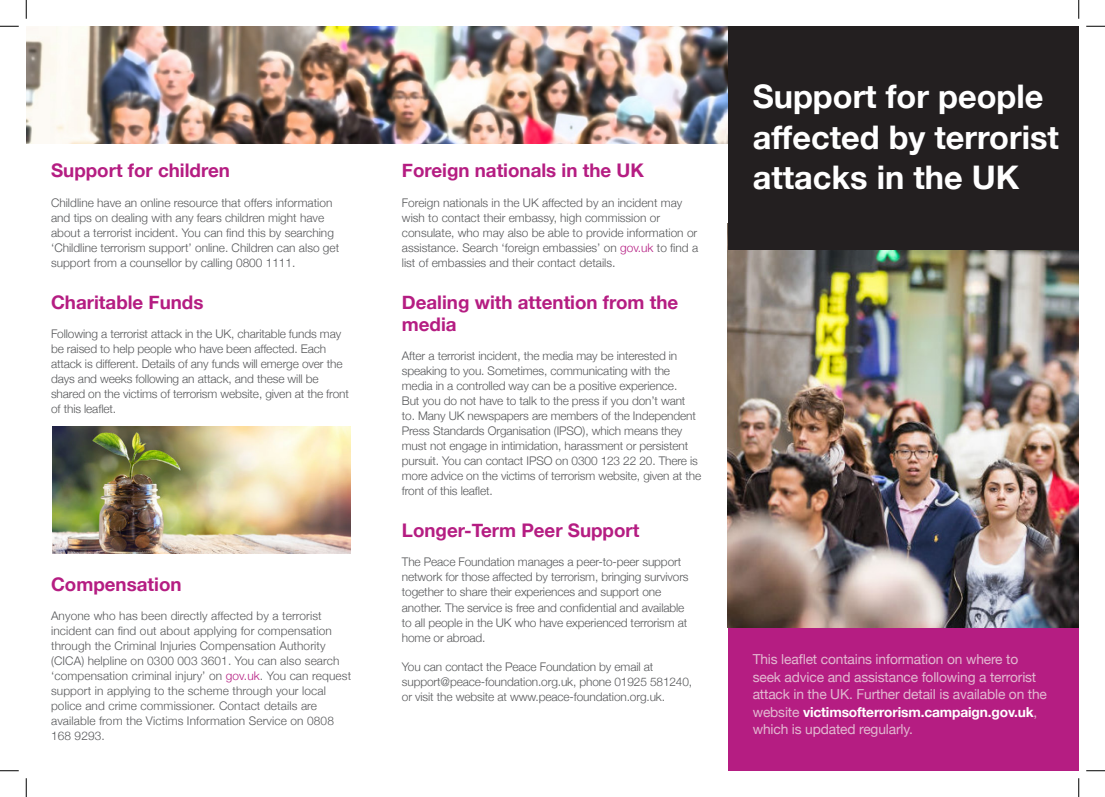
<style>
.page{position:relative;width:1105px;height:797px;background:#fff}
.page>*{position:absolute;margin:0;border:0;box-sizing:border-box;transform-origin:0 0}
.t1{font:700 32.5px/40px "Helvetica Neue";color:#fff}
.Heading{font:700 18.75px/21.2px "Helvetica Neue";color:#b51d82}
.Body{font:700 18.75px "Helvetica Neue";color:#b51d82}
.t2{font:13.75px/17.5px "Helvetica Neue";letter-spacing:-.01em;color:#e2b9d1}
.Body-2{font:300 11.88px/15px "Helvetica Neue";letter-spacing:-.01em;color:#57585a}
.Body-3{font:300 11.88px/15px "Helvetica Neue";letter-spacing:.01em;color:#57585a}
.s1{color:#b51d82}
.s2{font-size:12.5px}
.s3{font-weight:700;color:#fff}
</style>
<div class="page">
<div style="left:728px;top:616px;width:351px;height:154px;background:#b51d82"></div>
<img style="left:728px;top:249px;width:351px;height:378px">
<img style="left:53px;top:426px;width:298px;height:127px">
<div style="left:728px;top:26px;width:351px;height:223px;background:#231f20"></div>
<img style="left:26px;top:26px;width:702px;height:118px">
<svg style="left:0;top:25px;width:19px;height:2px"></svg>
<svg style="left:1086px;top:25px;width:19px;height:2px"></svg>
<svg style="left:0;top:770px;width:19px;height:1px"></svg>
<svg style="left:1086px;top:770px;width:19px;height:1px"></svg>
<svg style="left:25px;top:0;width:2px;height:19px"></svg>
<svg style="left:25px;top:778px;width:2px;height:19px"></svg>
<svg style="left:1078px;top:0;width:1px;height:19px"></svg>
<svg style="left:1078px;top:778px;width:1px;height:19px"></svg>
<p class="Body" style="left:51px;top:159px;width:180px">Support for children</p>
<p class="Body-2" style="left:51px;top:195px;width:290px">Childline have an online resource that offers information and tips on dealing with any fears children might have about a terrorist incident. You can find this by searching ‘Childline terrorism support’ online. Children can also get support from a counsellor by calling 0800 1111.</p>
<p class="Heading" style="left:51px;top:291px;width:154px">Charitable Funds</p>
<p class="Body-2" style="left:51px;top:326px;width:299px">Following a terrorist attack in the UK, charitable funds may be raised to help people who have been affected. Each attack is different. Details of any funds will emerge over the days and weeks following an attack, and these will be shared on the victims of terrorism website, given at the front of this leaflet.</p>
<p class="Body" style="left:51px;top:572px;width:132px">Compensation</p>
<p class="Body-3" style="left:51px;top:608px;width:302px">Anyone who has been directly affected by a terrorist incident can find out about applying for compensation through the Criminal Injuries Compensation Authority (CICA) helpline on 0300 003 3601. You can also search ‘compensation criminal injury’ on <span class="s1">gov.uk</span>. You can request support in applying to the scheme through your local police and crime commissioner. Contact details are available from the Victims Information Service on 0808<br>168 9293.</p>
<p class="Heading" style="left:402px;top:160px;width:243px">Foreign nationals in the UK</p>
<p class="Body-2" style="left:402px;top:195px;width:298px">Foreign nationals in the UK affected by an incident may wish to contact their embassy, high commission or consulate, who may also be able to provide information or assistance. Search ‘foreign embassies’ on <span class="s1">gov.uk</span> to find a list of embassies and their contact details<span class="s2">.</span></p>
<p class="Heading" style="left:402px;top:291px;width:278px">Dealing with attention from the media</p>
<p class="Body-2" style="left:402px;top:348px;width:301px">After a terrorist incident, the media may be interested in speaking to you. Sometimes, communicating with the media in a controlled way can be a positive experience.<br>But you do not have to talk to the press if you don’t want to. Many UK newspapers are members of the Independent Press Standards Organisation (IPSO), which means they must not engage in intimidation, harassment or persistent pursuit. You can contact IPSO on 0300 123 22 20. There is more advice on the victims of terrorism website, given at the front of this leaflet.</p>
<p class="Heading" style="left:402px;top:519px;width:239px">Longer-Term Peer Support</p>
<p class="Body-2" style="left:402px;top:554px;width:288px">The Peace Foundation manages a peer-to-peer support network for those affected by terrorism, bringing survivors together to share their experiences and support one another. The service is free and confidential and available to all people in the UK who have experienced terrorism at home or abroad.</p>
<p class="Body-2" style="left:402px;top:658px;width:292px">You can contact the Peace Foundation by email at support@peace-foundation.org.uk, phone 01925 581240, or visit the website at www.peace-foundation.org.uk.</p>
<p class="t1" style="left:753px;top:76px;width:308px">Support for people affected by terrorist attacks in the UK</p>
<p class="t2" style="left:753px;top:650px;width:296px">This leaflet contains information on where to seek advice and assistance following a terrorist attack in the UK. Further detail is available on the website <span class="s3">victimsofterrorism.campaign.gov.uk</span>, which is updated regularly.</p>
</div>
